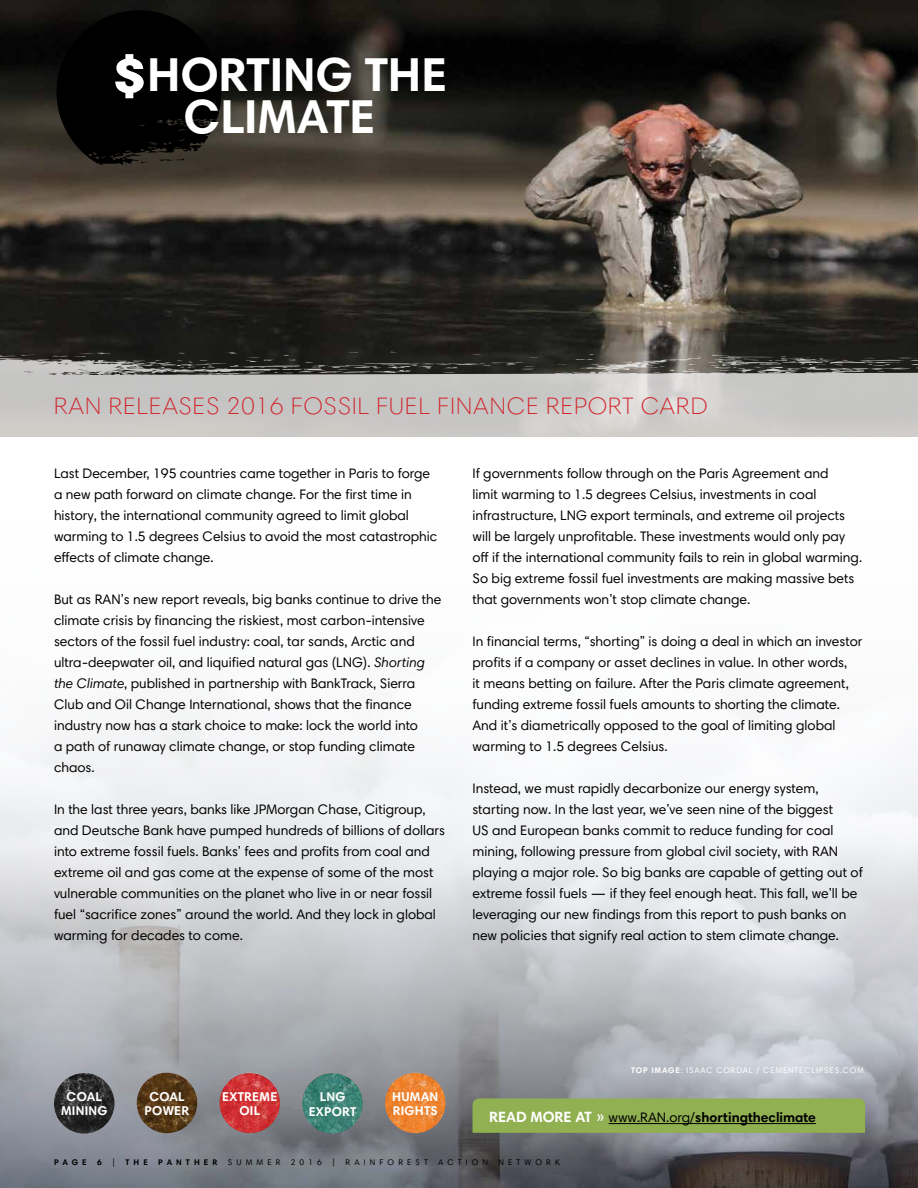
<style>
.page{position:relative;width:918px;height:1188px;background:#fff}
.page>*{position:absolute;margin:0;border:0;box-sizing:border-box;transform-origin:0 0}
.t1{font:700 48px/42px "Harmonia Sans Std";color:#fff;text-align:center}
.t2{font:300 24px "Harmonia Sans Std";letter-spacing:.05em;color:#d2232a}
.t3{font:13.8px/21px "Harmonia Sans Std";color:#000}
.t4{font:700 13.8px "Harmonia Sans Std";color:#000}
.t5{font:700 12.9px/14.2px "Harmonia Sans Std";letter-spacing:.02em;color:#fff;text-align:center}
.t6{font:8.25px "Harmonia Sans Std";letter-spacing:.1em;color:#fff}
.t7{font:8.25px "Harmonia Sans Std";letter-spacing:.5em;color:#000}
.t8{font:700 8.25px "Harmonia Sans Std";letter-spacing:.5em;color:#000}
.s1{font-weight:900;font-size:54px}
.s2{font-style:italic}
.s3{font-weight:700}
.s4{font-size:15px;color:#fff}
.s5{font-weight:400;font-size:18px;color:#fff}
.s6{font-weight:400}
</style>
<div class="page">
<img style="left:0;top:704px;width:918px;height:484px">
<svg style="left:472px;top:1098px;width:393px;height:35px;background:#8fae52"></svg>
<hr style="left:609px;top:1123px;width:207px;height:1px;background:#000">
<img style="left:0;top:0;width:918px;height:352px">
<img style="left:302px;top:1073px;width:61px;height:61px;border-radius:30px">
<img style="left:385px;top:1073px;width:61px;height:60px;border-radius:30px">
<img style="left:220px;top:1073px;width:60px;height:60px;border-radius:30px">
<img style="left:54px;top:1073px;width:60px;height:61px;border-radius:30px">
<img style="left:137px;top:1073px;width:60px;height:60px;border-radius:30px">
<svg style="left:0;top:352px;width:918px;height:84px;background:#a8a7a5"></svg>
<h1 class="t1" style="left:112px;top:53px;width:337px"><span class="s1">$</span>HORTING THE<br>CLIMATE</h1>
<h2 class="t2" style="left:54px;top:391px;width:655px">RAN RELEASES 2016 FOSSIL FUEL FINANCE REPORT CARD</h2>
<p class="t3" style="left:54px;top:462px;width:385px">Last December, 195 countries came together in Paris to forge a new path forward on climate change. For the first time in history, the international community agreed to limit global warming to 1.5 degrees Celsius to avoid the most catastrophic effects of climate change.</p>
<p class="t3" style="left:54px;top:588px;width:389px">But as RAN’s new report reveals, big banks continue to drive the climate crisis by financing the riskiest, most carbon-intensive sectors of the fossil fuel industry: coal, tar sands, Arctic and ultra-deepwater oil, and liquified natural gas (LNG). <span class="s2">Shorting the Climate</span>, published in partnership with BankTrack, Sierra Club and Oil Change International, shows that the finance industry now has a stark choice to make: lock the world into<br>a path of runaway climate change, or stop funding climate chaos.</p>
<p class="t3" style="left:54px;top:798px;width:392px">In the last three years, banks like JPMorgan Chase, Citigroup, and Deutsche Bank have pumped hundreds of billions of dollars into extreme fossil fuels. Banks’ fees and profits from coal and extreme oil and gas come at the expense of some of the most vulnerable communities on the planet who live in or near fossil fuel “sacrifice zones” around the world. And they lock in global warming for decades to come.</p>
<p class="t3" style="left:472px;top:462px;width:391px">If governments follow through on the Paris Agreement and<br>limit warming to 1.5 degrees Celsius, investments in coal infrastructure, LNG export terminals, and extreme oil projects will be largely unprofitable. These investments would only pay off if the international community fails to rein in global warming.<br>So big extreme fossil fuel investments are making massive bets that governments won’t stop climate change.</p>
<p class="t3" style="left:472px;top:630px;width:392px">In financial terms, “shorting” is doing a deal in which an investor profits if a company or asset declines in value. In other words,<br>it means betting on failure. After the Paris climate agreement, funding extreme fossil fuels amounts to shorting the climate.<br>And it’s diametrically opposed to the goal of limiting global warming to 1.5 degrees Celsius.</p>
<p class="t3" style="left:472px;top:777px;width:392px">Instead, we must rapidly decarbonize our energy system, starting now. In the last year, we’ve seen nine of the biggest<br>US and European banks commit to reduce funding for coal mining, following pressure from global civil society, with RAN playing a major role. So big banks are capable of getting out of extreme fossil fuels — if they feel enough heat. This fall, we’ll be leveraging our new findings from this report to push banks on new policies that signify real action to stem climate change.</p>
<p class="t5" style="left:61px;top:1089px;width:48px">COAL<br>MINING</p>
<p class="t5" style="left:145px;top:1089px;width:46px">COAL<br>POWER</p>
<p class="t5" style="left:222px;top:1089px;width:57px">EXTREME<br>OIL</p>
<p class="t5" style="left:309px;top:1090px;width:49px">LNG<br>EXPORT</p>
<p class="t5" style="left:392px;top:1089px;width:47px;text-align:left">HUMAN<br>RIGHTS</p>
<p class="t6" style="left:631px;top:1065px;width:234px"><span class="s3">TOP IMAGE</span>: ISAAC CORDAL / CEMENTECLIPSES.COM</p>
<p class="t4" style="left:489px;top:1109px;width:328px"><span class="s4">READ MORE AT</span> <span class="s5">»</span> <span class="s6">www.RAN.org/</span>shortingtheclimate</p>
<p class="t8" style="left:54px;top:1157px;width:63px">PAGE 6 <span class="s6">|</span></p>
<p class="t8" style="left:126px;top:1157px;width:24px">THE</p>
<p class="t8" style="left:158px;top:1157px;width:124px">PANTHER <span class="s6">SUMMER</span></p>
<p class="t7" style="left:291px;top:1157px;width:32px">2016</p>
<p class="t7" style="left:332px;top:1157px;width:5px">|</p>
<p class="t7" style="left:346px;top:1157px;width:144px">RAINFOREST ACTION</p>
<p class="t7" style="left:498px;top:1157px;width:63px">NETWORK</p>
</div>
